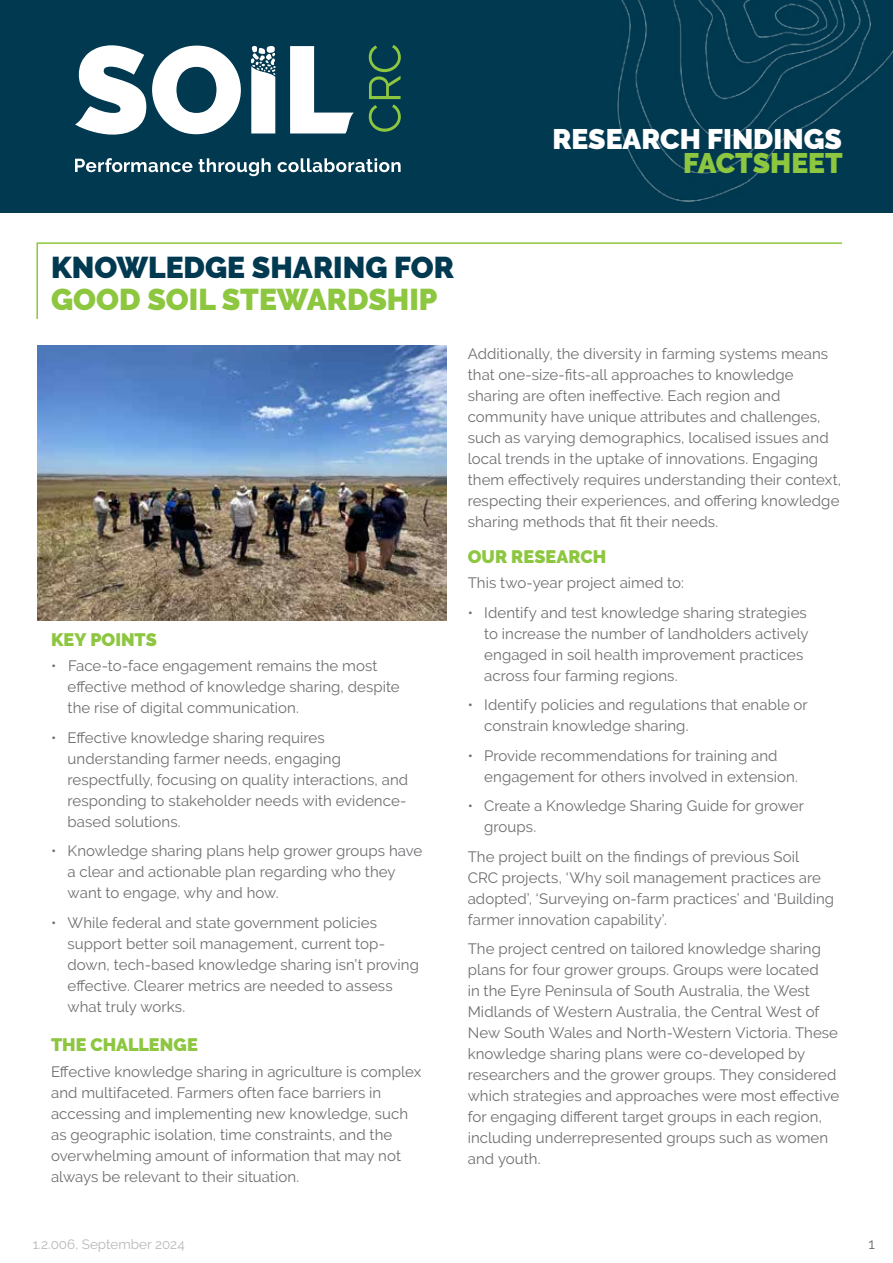
<style>
.page{position:relative;width:893px;height:1263px;background:#fff}
.page>*{position:absolute;margin:0;border:0;box-sizing:border-box;transform-origin:0 0}
.t1{font:900 30px "Raleway";color:#003950}
.t2{font:900 30px "Raleway";color:#8dc63f}
.t3{font:900 28.2px "Raleway";color:#fff}
.t4{font:900 28.2px "Raleway";color:#8dc63f}
.t5{font:900 18px "Raleway";color:#8dc63f}
.t6{font:15px/21px "Raleway";letter-spacing:.005em;color:#6d6e71}
.t7{font:13.5px "Raleway";color:#b6b8ba}
</style>
<div class="page">
<img style="left:38px;top:345px;width:408px;height:276px">
<svg style="left:36px;top:242px;width:806px;height:77px"></svg>
<div style="left:0;top:0;width:893px;height:213px;background:#003950"></div>
<svg style="left:152px;top:46px;width:89px;height:88px"></svg>
<svg style="left:290px;top:46px;width:64px;height:87px"></svg>
<svg style="left:75px;top:45px;width:71px;height:90px"></svg>
<svg style="left:369px;top:45px;width:32px;height:87px"></svg>
<svg style="left:251px;top:46px;width:25px;height:87px;background:#ccd7dc"></svg>
<svg style="left:75px;top:158px;width:117px;height:14px"></svg>
<svg style="left:198px;top:158px;width:73px;height:18px"></svg>
<svg style="left:278px;top:158px;width:123px;height:14px"></svg>
<img style="left:617px;top:0;width:276px;height:202px">
<h2 class="t3" style="left:552px;top:123px;width:291px">RESEARCH FINDINGS</h2>
<h2 class="t4" style="left:683px;top:147px;width:161px">FACTSHEET</h2>
<h1 class="t1" style="left:51px;top:250px;width:405px">KNOWLEDGE SHARING FOR</h1>
<h1 class="t2" style="left:51px;top:282px;width:388px">GOOD SOIL STEWARDSHIP</h1>
<p class="t5" style="left:51px;top:629px;width:107px">KEY POINTS</p>
<p class="t6" style="left:68px;top:655px;width:334px;text-indent:-16px">• Face-to-face engagement remains the most effective method of knowledge sharing, despite the rise of digital communication.</p>
<p class="t6" style="left:68px;top:727px;width:342px;text-indent:-16px">• Effective knowledge sharing requires understanding farmer needs, engaging respectfully, focusing on quality interactions, and responding to stakeholder needs with evidence&shy;based solutions.</p>
<p class="t6" style="left:68px;top:840px;width:356px;text-indent:-16px">• Knowledge sharing plans help grower groups have a clear and actionable plan regarding who they want to engage, why and how.</p>
<p class="t6" style="left:68px;top:912px;width:353px;text-indent:-16px">• While federal and state government policies support better soil management, current top&shy;down, tech-based knowledge sharing isn’t proving effective. Clearer metrics are needed to assess what truly works.</p>
<p class="t5" style="left:51px;top:1035px;width:148px">THE CHALLENGE</p>
<p class="t6" style="left:51px;top:1061px;width:372px">Effective knowledge sharing in agriculture is complex and multifaceted. Farmers often face barriers in accessing and implementing new knowledge, such as geographic isolation, time constraints, and the overwhelming amount of information that may not always be relevant to their situation.</p>
<p class="t6" style="left:468px;top:344px;width:375px">Additionally, the diversity in farming systems means that one-size-fits-all approaches to knowledge sharing are often ineffective. Each region and community have unique attributes and challenges, such as varying demographics, localised issues and local trends in the uptake of innovations. Engaging them effectively requires understanding their context, respecting their experiences, and offering knowledge sharing methods that fit their needs.</p>
<p class="t5" style="left:468px;top:546px;width:140px">OUR RESEARCH</p>
<p class="t6" style="left:468px;top:572px;width:218px">This two-year project aimed to:</p>
<p class="t6" style="left:484px;top:602px;width:326px;text-indent:-16px">• Identify and test knowledge sharing strategies to increase the number of landholders actively engaged in soil health improvement practices across four farming regions.</p>
<p class="t6" style="left:484px;top:694px;width:325px;text-indent:-16px">• Identify policies and regulations that enable or constrain knowledge sharing.</p>
<p class="t6" style="left:484px;top:745px;width:315px;text-indent:-16px">• Provide recommendations for training and engagement for others involved in extension.</p>
<p class="t6" style="left:484px;top:795px;width:321px;text-indent:-16px">• Create a Knowledge Sharing Guide for grower groups.</p>
<p class="t6" style="left:468px;top:846px;width:368px">The project built on the findings of previous Soil<br>CRC projects, ‘Why soil management practices are adopted’, ‘Surveying on-farm practices’ and ‘Building farmer innovation capability’.</p>
<p class="t6" style="left:468px;top:938px;width:373px">The project centred on tailored knowledge sharing plans for four grower groups. Groups were located<br>in the Eyre Peninsula of South Australia, the West Midlands of Western Australia, the Central West of New South Wales and North-Western Victoria. These knowledge sharing plans were co-developed by researchers and the grower groups. They considered which strategies and approaches were most effective for engaging different target groups in each region, including underrepresented groups such as women and youth.</p>
<p class="t7" style="left:33px;top:1236px;width:153px">1.2.006, September 2024</p>
<p class="t6" style="left:868px;top:1233px;width:8px">1</p>
</div>
